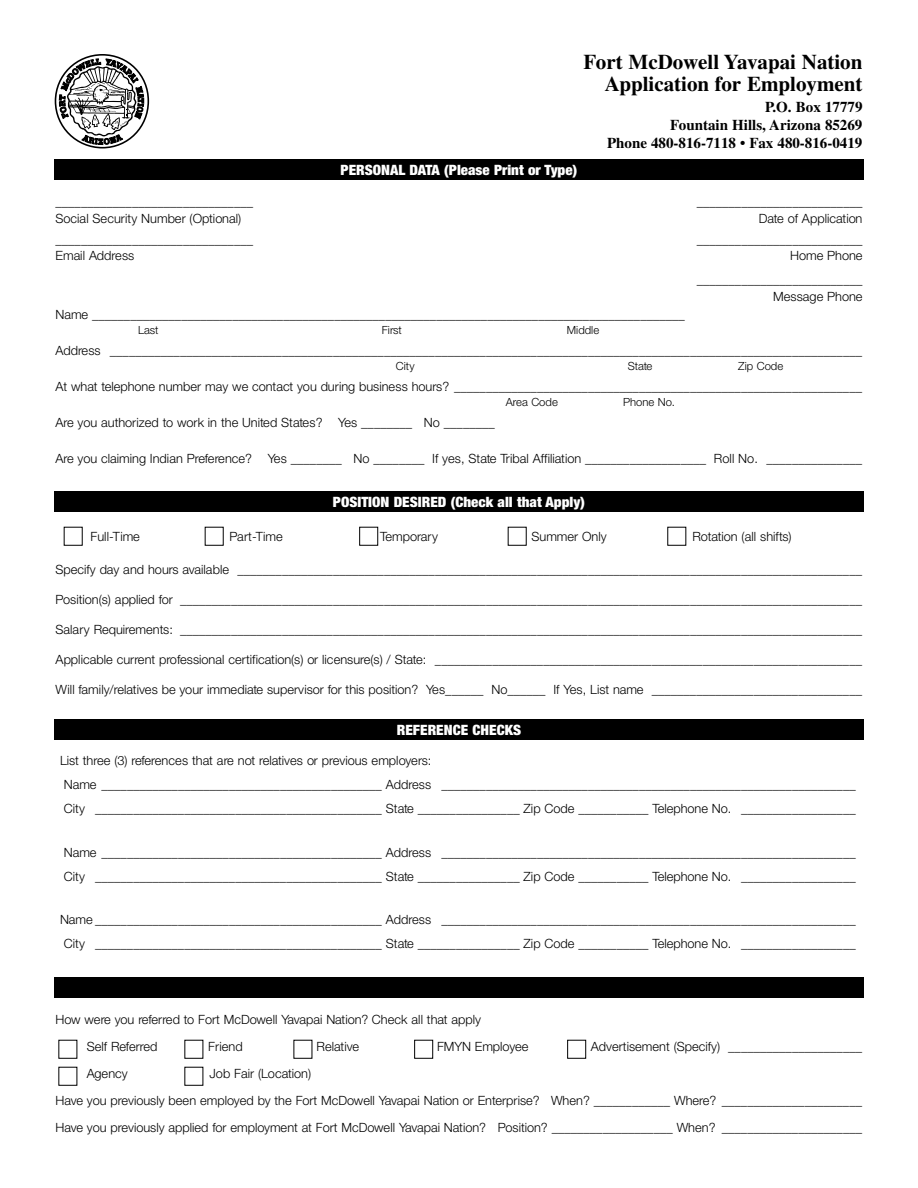
<style>
.page{position:relative;width:918px;height:1188px;background:#fff}
.page>*{position:absolute;margin:0;border:0;box-sizing:border-box;transform-origin:0 0}
.t1{font:700 21px/22.5px "Times";color:#000;text-align:right}
.t2{font:700 15px/18px "Times";color:#000;text-align:right}
.t3{font:900 condensed 14.25px "Helvetica Neue";color:#fff;scale:1.05 1}
.t4{font:300 12.75px/24px "Helvetica Neue";color:#000}
.t5{font:300 11.25px "Helvetica Neue";color:#000}
</style>
<div class="page">
<div style="left:55px;top:54px;width:94px;height:95px;border:2px solid #000;border-radius:50%"></div>
<svg style="left:59px;top:59px;width:85px;height:86px"></svg>
<div style="left:54px;top:160px;width:810px;height:20px;background:#000"></div>
<div style="left:54px;top:491px;width:810px;height:20px;background:#000"></div>
<div style="left:54px;top:977px;width:810px;height:21px;background:#000"></div>
<svg style="left:64px;top:527px;width:622px;height:19px"></svg>
<svg style="left:58px;top:1040px;width:528px;height:46px"></svg>
<div style="left:54px;top:720px;width:810px;height:20px;background:#000"></div>
<h1 class="t1" style="left:584px;top:52px;width:280px">Fort McDowell Yavapai Nation<br>Application for Employment</h1>
<p class="t2" style="left:607px;top:99px;width:257px">P.O. Box 17779<br>Fountain Hills, Arizona 85269<br>Phone 480-816-7118 • Fax 480-816-0419</p>
<p class="t3" style="left:341px;top:165px;width:227px">PERSONAL DATA (Please Print or Type)</p>
<p class="t4" style="left:56px;top:191px;width:199px">_______________________________</p>
<p class="t4" style="left:697px;top:191px;width:167px">__________________________</p>
<p class="t4" style="left:56px;top:208px;width:187px">Social Security Number (Optional)</p>
<p class="t4" style="left:759px;top:208px;width:105px">Date of Application</p>
<p class="t4" style="left:56px;top:229px;width:199px">_______________________________</p>
<p class="t4" style="left:697px;top:229px;width:167px">__________________________</p>
<p class="t4" style="left:56px;top:245px;width:80px">Email Address</p>
<p class="t4" style="left:697px;top:245px;width:167px;text-align:right">Home Phone __________________________</p>
<p class="t4" style="left:773px;top:286px;width:91px">Message Phone</p>
<p class="t4" style="left:56px;top:304px;width:631px">Name _____________________________________________________________________________________________</p>
<p class="t5" style="left:138px;top:326px;width:22px">Last</p>
<p class="t5" style="left:382px;top:326px;width:22px">First</p>
<p class="t5" style="left:567px;top:326px;width:34px">Middle</p>
<p class="t4" style="left:56px;top:340px;width:808px">Address ______________________________________________________________________________________________________________________</p>
<p class="t5" style="left:396px;top:362px;width:20px">City</p>
<p class="t5" style="left:628px;top:362px;width:26px">State</p>
<p class="t5" style="left:738px;top:362px;width:46px">Zip Code</p>
<p class="t4" style="left:56px;top:376px;width:808px">At what telephone number may we contact you during business hours? ________________________________________________________________</p>
<p class="t5" style="left:506px;top:398px;width:53px">Area Code</p>
<p class="t5" style="left:623px;top:398px;width:53px">Phone No.</p>
<p class="t4" style="left:56px;top:412px;width:441px">Are you authorized to work in the United States? Yes ________ No ________</p>
<p class="t4" style="left:56px;top:448px;width:808px">Are you claiming Indian Preference? Yes ________ No ________ If yes, State Tribal Affiliation ___________________ Roll No. _______________</p>
<p class="t3" style="left:333px;top:496px;width:242px">POSITION DESIRED (Check all that Apply)</p>
<p class="t4" style="left:91px;top:526px;width:51px">Full-Time</p>
<p class="t4" style="left:229px;top:526px;width:55px">Part-Time</p>
<p class="t4" style="left:380px;top:526px;width:59px">Temporary</p>
<p class="t4" style="left:531px;top:526px;width:77px">Summer Only</p>
<p class="t4" style="left:692px;top:526px;width:101px">Rotation (all shifts)</p>
<p class="t4" style="left:55px;top:559px;width:808px">Specify day and hours available __________________________________________________________________________________________________</p>
<p class="t4" style="left:55px;top:589px;width:808px">Position(s) applied for ___________________________________________________________________________________________________________</p>
<p class="t4" style="left:55px;top:619px;width:808px">Salary Requirements: ___________________________________________________________________________________________________________</p>
<p class="t4" style="left:55px;top:649px;width:808px">Applicable current professional certification(s) or licensure(s) / State: ___________________________________________________________________</p>
<p class="t4" style="left:55px;top:679px;width:808px">Will family/relatives be your immediate supervisor for this position? Yes______ No______ If Yes, List name _________________________________</p>
<p class="t3" style="left:397px;top:725px;width:120px">REFERENCE CHECKS</p>
<p class="t4" style="left:64px;top:750px;width:793px;text-indent:-4px">List three (3) references that are not relatives or previous employers:<br>Name ____________________________________________ Address _________________________________________________________________<br>City _____________________________________________ State ________________ Zip Code ___________ Telephone No. __________________</p>
<p class="t4" style="left:64px;top:842px;width:793px">Name ____________________________________________ Address _________________________________________________________________<br>City _____________________________________________ State ________________ Zip Code ___________ Telephone No. __________________</p>
<p class="t4" style="left:60px;top:909px;width:797px;text-align:center">Name _____________________________________________ Address _________________________________________________________________<br>City _____________________________________________ State ________________ Zip Code ___________ Telephone No. __________________</p>
<p class="t4" style="left:87px;top:1007px;width:396px;line-height:27px;text-indent:-31px">How were you referred to Fort McDowell Yavapai Nation? Check all that apply<br>Self Referred</p>
<p class="t4" style="left:208px;top:1035px;width:36px">Friend</p>
<p class="t4" style="left:317px;top:1035px;width:44px">Relative</p>
<p class="t4" style="left:437px;top:1035px;width:93px">FMYN Employee</p>
<p class="t4" style="left:591px;top:1035px;width:273px">Advertisement (Specify) _____________________</p>
<p class="t4" style="left:56px;top:1061px;width:808px;line-height:27px;text-indent:154px">Job Fair (Location)<br>Have you previously been employed by the Fort McDowell Yavapai Nation or Enterprise? When? ____________ Where? ______________________<br>Have you previously applied for employment at Fort McDowell Yavapai Nation? Position? ___________________ When? ______________________</p>
<p class="t4" style="left:87px;top:1062px;width:43px">Agency</p>
</div>
